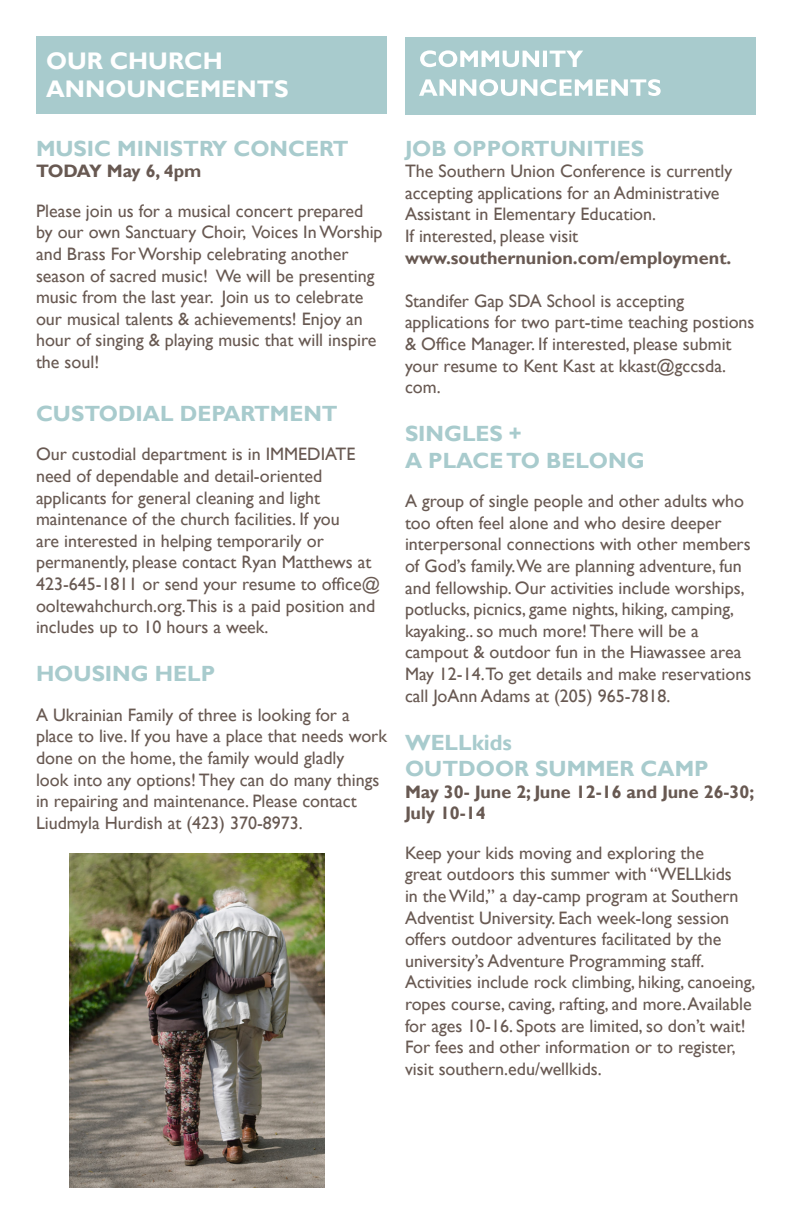
<style>
.page{position:relative;width:792px;height:1224px;background:#fff}
.page>*{position:absolute;margin:0;border:0;box-sizing:border-box;transform-origin:0 0}
.t1{font:700 24px "Gill Sans";color:#fff}
.Annoucements_TITLE_n{font:700 22px/26.4px "Gill Sans";color:#a8cbcd}
.Announcments_BODY{font:700 22px "Gill Sans";color:#a8cbcd}
.Announcements_TITLE{font:700 22px "Gill Sans";color:#a8cbcd}
.Announcments_BODY-2{font:18px/21.6px "Gill Sans";color:#685952}
.Announements_Subtitl{font:700 18px/21.6px "Gill Sans";color:#685952}
.Annoucements_TITLE_n-2{font:700 18px "Gill Sans";letter-spacing:-.02em;color:#685952}
.s1{font-weight:700}
</style>
<div class="page">
<div style="left:36px;top:36px;width:351px;height:78px;background:#a8cbcd"></div>
<div style="left:405px;top:37px;width:351px;height:77px;background:#a8cbcd"></div>
<svg style="left:419px;top:79px;width:242px;height:17px"></svg>
<svg style="left:420px;top:50px;width:163px;height:17px"></svg>
<img style="left:70px;top:854px;width:254px;height:333px">
<p class="t1" style="left:46px;top:46px;width:178px">OUR CHURCH</p>
<p class="t1" style="left:46px;top:75px;width:244px">ANNOUNCEMENTS</p>
<p class="Announcments_BODY" style="left:36px;top:135px;width:314px">MUSIC MINISTRY CONCERT</p>
<p class="Annoucements_TITLE_n-2" style="left:36px;top:160px;width:167px">TODAY May 6, 4pm</p>
<p class="Announcments_BODY-2" style="left:36px;top:200px;width:348px">Please join us for a musical concert prepared by our own Sanctuary Choir, Voices In Worship and Brass For Worship celebrating another season of sacred music! We will be presenting music from the last year. Join us to celebrate our musical talents &amp; achievements! Enjoy an hour of singing &amp; playing music that will inspire the soul!</p>
<p class="Annoucements_TITLE_n" style="left:36px;top:401px;width:303px">CUSTODIAL DEPARTMENT</p>
<p class="Announcments_BODY-2" style="left:36px;top:444px;width:345px">Our custodial department is in IMMEDIATE need of dependable and detail-oriented applicants for general cleaning and light maintenance of the church facilities. If you<br>are interested in helping temporarily or permanently, please contact Ryan Matthews at 423-645-1811 or send your resume to office@ ooltewahchurch.org.This is a paid position and includes up to 10 hours a week.</p>
<p class="Annoucements_TITLE_n" style="left:36px;top:661px;width:181px">HOUSING HELP</p>
<p class="Announcments_BODY-2" style="left:36px;top:704px;width:353px">A Ukrainian Family of three is looking for a place to live. If you have a place that needs work done on the home, the family would gladly<br>look into any options! They can do many things in repairing and maintenance. Please contact Liudmyla Hurdish at (423) 370-8973.</p>
<p class="Announcments_BODY" style="left:405px;top:135px;width:241px">JOB OPPORTUNITIES</p>
<p class="Announcments_BODY-2" style="left:405px;top:161px;width:329px">The Southern Union Conference is currently accepting applications for an Administrative Assistant in Elementary Education.<br>If interested, please visit <span class="s1">www.southernunion.com/employment.</span></p>
<p class="Announcments_BODY-2" style="left:405px;top:290px;width:351px">Standifer Gap SDA School is accepting applications for two part-time teaching postions &amp; Office Manager. If interested, please submit your resume to Kent Kast at kkast@gccsda. com.</p>
<p class="Annoucements_TITLE_n" style="left:405px;top:421px;width:241px">SINGLES +<br>A PLACE TO BELONG</p>
<p class="Announcments_BODY-2" style="left:405px;top:491px;width:348px">A group of single people and other adults who too often feel alone and who desire deeper interpersonal connections with other members of God’s family.We are planning adventure, fun and fellowship. Our activities include worships, potlucks, picnics, game nights, hiking, camping, kayaking.. so much more! There will be a campout &amp; outdoor fun in the Hiawassee area May 12-14.To get details and make reservations call JoAnn Adams at (205) 965-7818.</p>
<p class="Announcements_TITLE" style="left:405px;top:729px;width:109px">WELLkids</p>
<p class="Announcements_TITLE" style="left:405px;top:755px;width:305px">OUTDOOR SUMMER CAMP</p>
<p class="Announements_Subtitl" style="left:405px;top:781px;width:351px">May 30- June 2; June 12-16 and June 26-30;<br>July 10-14</p>
<p class="Announcments_BODY-2" style="left:405px;top:842px;width:352px">Keep your kids moving and exploring the<br>great outdoors this summer with “WELLkids<br>in the Wild,” a day-camp program at Southern Adventist University. Each week-long session offers outdoor adventures facilitated by the university’s Adventure Programming staff.<br>Activities include rock climbing, hiking, canoeing, ropes course, caving, rafting, and more. Available for ages 10-16. Spots are limited, so don’t wait!<br>For fees and other information or to register, visit southern.edu/wellkids.</p>
</div>
